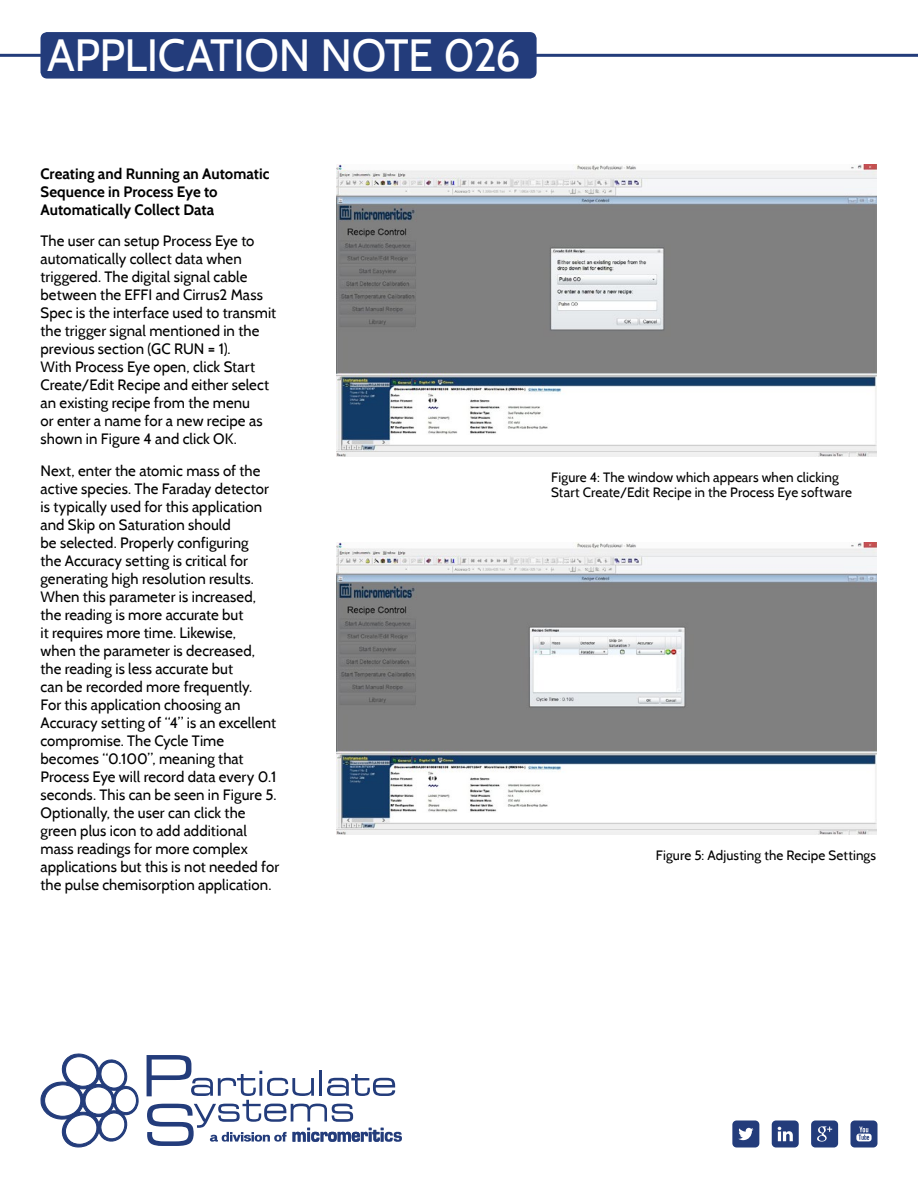
<style>
.page{position:relative;width:918px;height:1188px;background:#fff}
.page>*{position:absolute;margin:0;border:0;box-sizing:border-box;transform-origin:0 0}
.t1{font:45px "Cabin";letter-spacing:-.015em;color:#fff}
.t2{font:15px/18px "Cabin";letter-spacing:.005em;color:#000}
.t3{font:700 15px/18px "Cabin";letter-spacing:.005em;color:#000}
.t4{font:13.5px/15px "Cabin";letter-spacing:.01em;color:#000}
</style>
<div class="page">
<hr style="left:0;top:54px;width:918px;height:3px;background:#233c7b">
<div style="left:40px;top:32px;width:497px;height:47px;background:#233c7b;border-radius:7px"></div>
<svg style="left:732px;top:1120px;width:27px;height:28px"></svg>
<svg style="left:772px;top:1120px;width:27px;height:28px"></svg>
<svg style="left:811px;top:1120px;width:27px;height:28px"></svg>
<svg style="left:850px;top:1120px;width:28px;height:28px"></svg>
<svg style="left:40px;top:1053px;width:99px;height:95px"></svg>
<svg style="left:147px;top:1055px;width:255px;height:91px"></svg>
<img style="left:337px;top:164px;width:540px;height:293px">
<img style="left:337px;top:542px;width:540px;height:293px">
<h1 class="t1" style="left:47px;top:28px;width:475px">APPLICATION NOTE 026</h1>
<p class="t3" style="left:40px;top:164px;width:230px">Creating and Running an Automatic<br>Sequence in Process Eye to<br>Automatically Collect Data</p>
<p class="t2" style="left:40px;top:232px;width:237px">The user can setup Process Eye to automatically collect data when triggered. The digital signal cable between the EFFI and Cirrus2 Mass Spec is the interface used to transmit the trigger signal mentioned in the previous section (GC RUN = 1).<br>With Process Eye open, click Start Create/Edit Recipe and either select an existing recipe from the menu<br>or enter a name for a new recipe as shown in Figure 4 and click OK.</p>
<p class="t2" style="left:40px;top:461px;width:240px">Next, enter the atomic mass of the active species. The Faraday detector is typically used for this application and Skip on Saturation should<br>be selected. Properly configuring<br>the Accuracy setting is critical for generating high resolution results.<br>When this parameter is increased, the reading is more accurate but<br>it requires more time. Likewise,<br>when the parameter is decreased, the reading is less accurate but<br>can be recorded more frequently.<br>For this application choosing an Accuracy setting of “4” is an excellent compromise. The Cycle Time becomes “0.100”, meaning that Process Eye will record data every 0.1 seconds. This can be seen in Figure 5.<br>Optionally, the user can click the green plus icon to add additional mass readings for more complex applications but this is not needed for the pulse chemisorption application.</p>
<p class="t4" style="left:551px;top:470px;width:302px">Figure 4: The window which appears when clicking<br>Start Create/Edit Recipe in the Process Eye software</p>
<p class="t4" style="left:656px;top:847px;width:222px">Figure 5: Adjusting the Recipe Settings</p>
</div>
